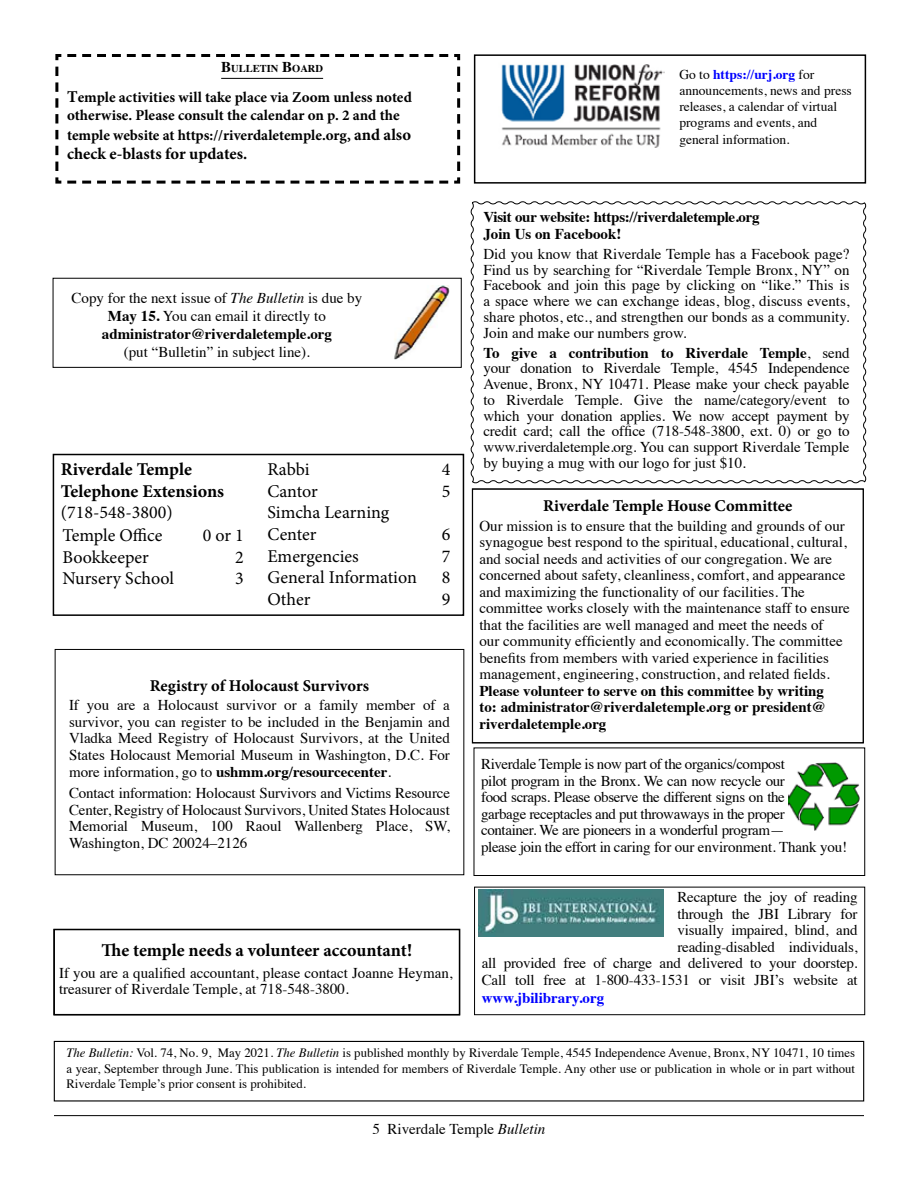
<style>
.page{position:relative;width:918px;height:1188px;background:#fff}
.page>*{position:absolute;margin:0;border:0;box-sizing:border-box;transform-origin:0 0}
.t1{font:18px/22.6px "Minion Pro";color:#000}
.t2{font:700 18px/21.6px "Minion Pro";letter-spacing:-.005em;color:#000}
.t3{font:700 16.5px "Minion Pro";color:#000}
.t4{font:15px/16.5px "Times";color:#000;text-align:justify}
.t5{font:15px/16.5px "Times";letter-spacing:-.025em;color:#000}
.t6{font:700 15px/18px "Minion Pro";color:#000}
.t7{font:700 15px/16.5px "Times";color:#000;text-align:justify}
.t8{font:700 15px/16.4px "Times";letter-spacing:-.02em;color:#000}
.t9{font:700 15px "Times";color:#00f}
.t10{font:13.5px/16.2px "Times";color:#000}
.t11{font:12.75px/15.3px "Times";color:#000;text-align:justify}
.t12{font:700 10.5px "Times";color:#000}
.s1{font-size:15px}
.s2{font-size:16.5px}
.s3{font-style:italic}
.s4{font-weight:700}
.s5{font-weight:700;color:#00f}
</style>
<div class="page">
<hr style="left:54px;top:1115px;width:810px;height:1px;background:#000">
<div style="left:54px;top:1041px;width:810px;height:61px;border:1px solid #000"></div>
<div style="left:53px;top:454px;width:411px;height:162px;border:2px solid #000"></div>
<svg style="left:470px;top:201px;width:397px;height:283px"></svg>
<svg style="left:55px;top:54px;width:406px;height:130px"></svg>
<div style="left:55px;top:649px;width:409px;height:226px;border:1px solid #000"></div>
<div style="left:473px;top:489px;width:390px;height:254px;border:1px solid #000"></div>
<hr style="left:221px;top:78px;width:102px;height:1px;background:#000">
<div style="left:53px;top:278px;width:409px;height:90px;border:1px solid #000"></div>
<img style="left:394px;top:285px;width:56px;height:75px">
<div style="left:474px;top:887px;width:391px;height:128px;border:1px solid #000"></div>
<img style="left:479px;top:890px;width:185px;height:46px">
<div style="left:54px;top:930px;width:405px;height:85px;border:1px solid #000"></div>
<div style="left:474px;top:748px;width:391px;height:128px;border:1px solid #000"></div>
<img style="left:789px;top:762px;width:70px;height:69px">
<div style="left:474px;top:54px;width:392px;height:130px;border:2px solid #000"></div>
<img style="left:501px;top:64px;width:163px;height:84px">
<p class="t12" style="left:221px;top:58px;width:103px"><span class="s1">B</span>ULLETIN <span class="s1">B</span>OARD</p>
<p class="t6" style="left:67px;top:88px;width:346px"><span class="s2">T</span>emple activities will take place via Zoom unless noted otherwise. Please consult the calendar on p. 2 and the</p>
<p class="t6" style="left:67px;top:126px;width:345px">temple website at https://riverdaletemple.org, <span class="s2">and also</span></p>
<p class="t3" style="left:67px;top:143px;width:182px">check e-blasts for updates.</p>
<p class="t4" style="left:72px;top:288px;width:292px;line-height:18px;text-align:center">Copy for the next issue of <span class="s3">The Bulletin</span> is due by<br><span class="s4">May 15.</span> You can email it directly to <span class="s4">administrator@riverdaletemple.org</span></p>
<p class="t4" style="left:124px;top:343px;width:188px">(put “Bulletin” in subject line).</p>
<p class="t2" style="left:61px;top:458px;width:165px">Riverdale Temple<br>Telephone Extensions</p>
<p class="t1" style="left:61px;top:501px;width:113px">(718-548-3800)<br>Temple Office</p>
<p class="t1" style="left:203px;top:524px;width:43px">0 or 1</p>
<p class="t1" style="left:62px;top:546px;width:88px">Bookkeeper</p>
<p class="t1" style="left:235px;top:546px;width:10px">2</p>
<p class="t1" style="left:62px;top:567px;width:113px">Nursery School</p>
<p class="t1" style="left:235px;top:567px;width:10px">3</p>
<p class="t1" style="left:267px;top:458px;width:44px">Rabbi</p>
<p class="t1" style="left:442px;top:458px;width:10px">4</p>
<p class="t1" style="left:267px;top:480px;width:52px">Cantor</p>
<p class="t1" style="left:442px;top:480px;width:10px">5</p>
<p class="t1" style="left:267px;top:502px;width:123px;line-height:21.6px">Simcha Learning<br>Center</p>
<p class="t1" style="left:442px;top:523px;width:10px">6</p>
<p class="t1" style="left:267px;top:545px;width:93px">Emergencies</p>
<p class="t1" style="left:442px;top:545px;width:10px">7</p>
<p class="t1" style="left:267px;top:566px;width:151px">General Information</p>
<p class="t1" style="left:442px;top:566px;width:10px">8</p>
<p class="t1" style="left:267px;top:588px;width:45px">Other</p>
<p class="t1" style="left:442px;top:588px;width:10px">9</p>
<p class="t3" style="left:150px;top:674px;width:221px">Registry of Holocaust Survivors</p>
<p class="t4" style="left:69px;top:696px;width:382px">If you are a Holocaust survivor or a family member of a survivor, you can register to be included in the Benjamin and Vladka Meed Registry of Holocaust Survivors, at the United States Holocaust Memorial Museum in Washington, D.C. For more information, go to <span class="s4">ushmm.org/resourcecenter</span>.</p>
<p class="t4" style="left:69px;top:783px;width:383px">Contact information: Holocaust Survivors and Victims Resource Center, Registry of Holocaust Survivors, United States Holocaust Memorial Museum, 100 Raoul Wallenberg Place, SW, Washington, DC 20024–2126</p>
<p class="t2" style="left:102px;top:939px;width:312px">The temple needs a volunteer accountant!</p>
<p class="t4" style="left:59px;top:963px;width:395px">If you are a qualified accountant, please contact Joanne Heyman, treasurer of Riverdale Temple, at 718-548-3800.</p>
<p class="t10" style="left:679px;top:65px;width:174px">Go to <span class="s5">https://urj.org</span> for announcements, news and press releases, a calendar of virtual programs and events, and general information.</p>
<p class="t8" style="left:483px;top:208px;width:278px">Visit our website: https://riverdaletemple.org<br>Join Us on Facebook!</p>
<p class="t4" style="left:483px;top:245px;width:368px;line-height:15.8px">Did you know that Riverdale Temple has a Facebook page?<br>Find us by searching for “Riverdale Temple Bronx, NY” on Facebook and join this page by clicking on “like.” This is a space where we can exchange ideas, blog, discuss events, share photos, etc., and strengthen our bonds as a community.<br>Join and make our numbers grow.</p>
<p class="t4" style="left:483px;top:343px;width:368px;line-height:15.8px"><span class="s4">To give a contribution to Riverdale Temple</span>, send your donation to Riverdale Temple, 4545 Independence Avenue, Bronx, NY 10471. Please make your check payable to Riverdale Temple. Give the name/category/event to which your donation applies. We now accept payment by credit card; call the office (718-548-3800, ext. 0) or go to www.riverdaletemple.org. You can support Riverdale Temple by buying a mug with our logo for just $10.</p>
<p class="t3" style="left:543px;top:494px;width:251px">Riverdale Temple House Committee</p>
<p class="t4" style="left:479px;top:516px;width:372px;text-align:left">Our mission is to ensure that the building and grounds of our synagogue best respond to the spiritual, educational, cultural, and social needs and activities of our congregation. We are concerned about safety, cleanliness, comfort, and appearance and maximizing the functionality of our facilities. The committee works closely with the maintenance staff to ensure that the facilities are well managed and meet the needs of<br>our community efficiently and economically. The committee benefits from members with varied experience in facilities management, engineering, construction, and related fields.</p>
<p class="t7" style="left:479px;top:681px;width:348px">Please volunteer to serve on this committee by writing to: administrator@riverdaletemple.org or president@ riverdaletemple.org</p>
<p class="t5" style="left:481px;top:755px;width:368px">Riverdale Temple is now part of the organics/compost<br>pilot program in the Bronx. We can now recycle our<br>food scraps. Please observe the different signs on the<br>garbage receptacles and put throwaways in the proper<br>container. We are pioneers in a wonderful program—<br>please join the effort in caring for our environment. Thank you!</p>
<p class="t4" style="left:482px;top:888px;width:378px;text-align:right">Recapture the joy of reading<br>through the JBI Library for<br>visually impaired, blind, and<br>reading-disabled individuals,<br>all provided free of charge and delivered to your doorstep.<br>Call toll free at 1-800-433-1531 or visit JBI’s website at</p>
<p class="t9" style="left:482px;top:983px;width:124px">www.jbilibrary.org</p>
<p class="t11" style="left:66px;top:1044px;width:790px"><span class="s3">The Bulletin:</span> Vol. 74, No. 9, May 2021. <span class="s3">The Bulletin</span> is published monthly by Riverdale Temple, 4545 Independence Avenue, Bronx, NY 10471, 10 times a year, September through June. This publication is intended for members of Riverdale Temple. Any other use or publication in whole or in part without Riverdale Temple’s prior consent is prohibited.</p>
<p class="t4" style="left:373px;top:1119px;width:174px">5 Riverdale Temple <span class="s3">Bulletin</span></p>
</div>
